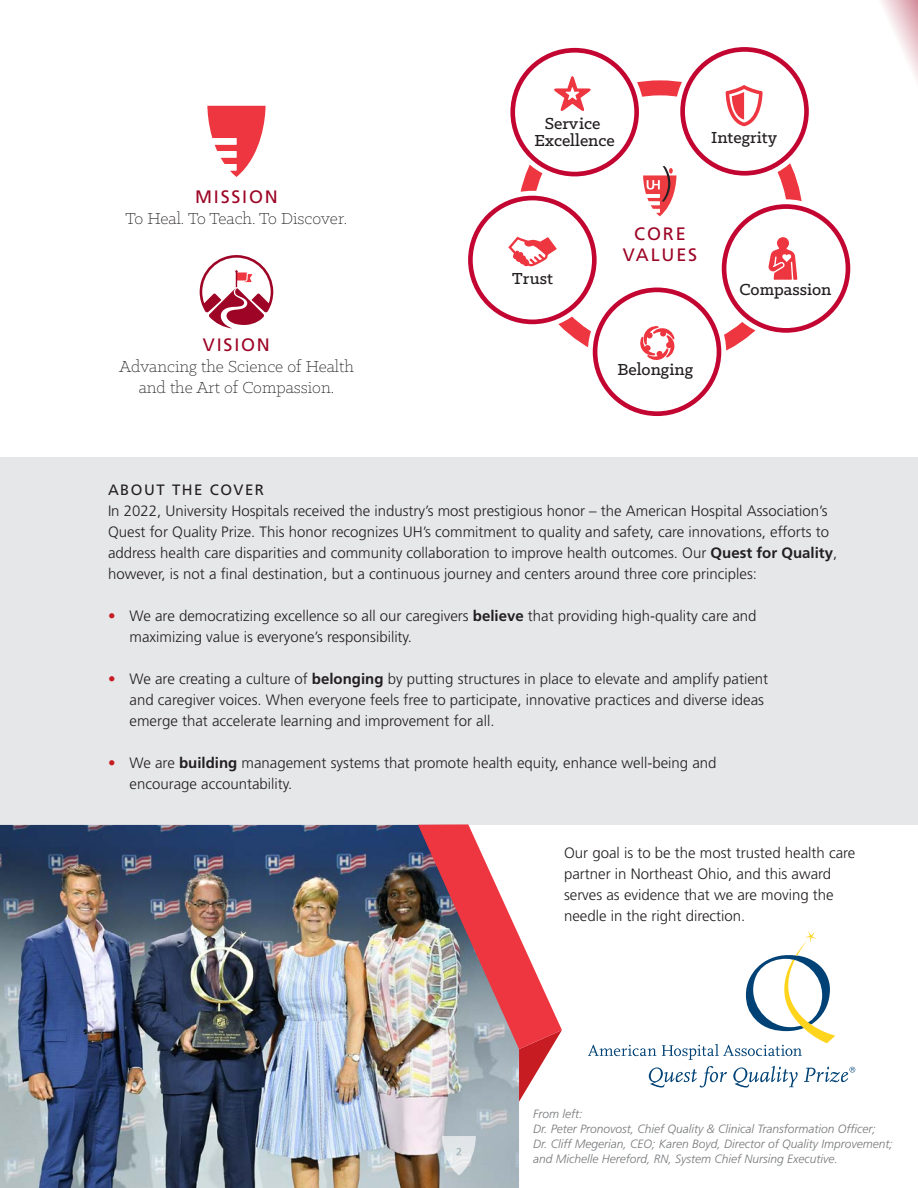
<style>
.page{position:relative;width:918px;height:1188px;background:#fff}
.page>*{position:absolute;margin:0;border:0;box-sizing:border-box;transform-origin:0 0}
.t1{font:500 18.15px/17.7px "Klinic Slab";color:#231f20;text-align:center}
.Body_Copy{font:300 18px/21px "Klinic Slab";color:#231f20;text-align:center}
.Body_Copy-2{font:18px "Frutiger LT Std";letter-spacing:.1em;color:#9d0425}
.t2{font:300 15px/21px "Frutiger LT Std";color:#231f20}
.t3{font:15px "Frutiger LT Std";letter-spacing:.1em;color:#231f20}
.t4{font:italic 300 12px "Frutiger LT Std";color:#76787b}
.s1{font-weight:700}
.s2{color:#c61c22}
</style>
<div class="page">
<div style="left:0;top:457px;width:918px;height:368px;background:#e6e7e9"></div>
<img style="left:0;top:825px;width:519px;height:363px">
<svg style="left:207px;top:106px;width:59px;height:71px"></svg>
<svg style="left:200px;top:255px;width:73px;height:74px"></svg>
<svg style="left:643px;top:166px;width:33px;height:50px"></svg>
<svg style="left:678px;top:45px;width:133px;height:133px"></svg>
<div style="left:675px;top:42px;width:139px;height:138px;border:5px solid #fff;border-radius:50%"></div>
<div style="left:691px;top:58px;width:107px;height:107px;background:#fff;border-radius:50%"></div>
<div style="left:685px;top:52px;width:119px;height:119px;border:12px solid #fff;border-radius:50%"></div>
<svg style="left:726px;top:85px;width:37px;height:41px"></svg>
<svg style="left:719px;top:202px;width:134px;height:133px"></svg>
<div style="left:717px;top:199px;width:138px;height:139px;border:5px solid #fff;border-radius:50%"></div>
<div style="left:733px;top:215px;width:107px;height:107px;background:#fff;border-radius:50%"></div>
<div style="left:726px;top:209px;width:120px;height:119px;border:12px solid #fff;border-radius:50%"></div>
<svg style="left:769px;top:237px;width:28px;height:43px"></svg>
<svg style="left:590px;top:285px;width:134px;height:133px"></svg>
<div style="left:588px;top:283px;width:138px;height:138px;border:5px solid #fff;border-radius:50%"></div>
<div style="left:604px;top:298px;width:107px;height:107px;background:#fff;border-radius:50%"></div>
<div style="left:597px;top:292px;width:120px;height:119px;border:12px solid #fff;border-radius:50%"></div>
<svg style="left:640px;top:326px;width:34px;height:34px"></svg>
<svg style="left:466px;top:193px;width:133px;height:134px"></svg>
<div style="left:463px;top:191px;width:139px;height:138px;border:5px solid #fff;border-radius:50%"></div>
<div style="left:479px;top:207px;width:107px;height:106px;background:#fff;border-radius:50%"></div>
<div style="left:473px;top:200px;width:119px;height:120px;border:12px solid #fff;border-radius:50%"></div>
<svg style="left:508px;top:237px;width:49px;height:29px"></svg>
<svg style="left:508px;top:45px;width:133px;height:134px"></svg>
<div style="left:506px;top:43px;width:138px;height:138px;border:5px solid #fff;border-radius:50%"></div>
<div style="left:521px;top:59px;width:107px;height:107px;background:#fff;border-radius:50%"></div>
<div style="left:515px;top:53px;width:119px;height:119px;border:12px solid #fff;border-radius:50%"></div>
<svg style="left:554px;top:76px;width:37px;height:35px"></svg>
<svg style="left:588px;top:1045px;width:68px;height:11px"></svg>
<svg style="left:662px;top:931px;width:173px;height:129px"></svg>
<svg style="left:649px;top:1066px;width:78px;height:22px"></svg>
<svg style="left:733px;top:1066px;width:65px;height:22px"></svg>
<svg style="left:804px;top:1067px;width:50px;height:15px"></svg>
<img style="left:418px;top:824px;width:144px;height:294px">
<svg style="left:854px;top:0;width:64px;height:1072px"></svg>
<svg style="left:441px;top:1135px;width:36px;height:42px"></svg>
<p class="Body_Copy-2" style="left:195px;top:186px;width:84px">MISSION</p>
<p class="Body_Copy" style="left:126px;top:207px;width:223px">To Heal. To Teach. To Discover.</p>
<p class="Body_Copy-2" style="left:203px;top:335px;width:69px">VISION</p>
<p class="Body_Copy" style="left:119px;top:356px;width:236px">Advancing the Science of Health and the Art of Compassion.</p>
<p class="t1" style="left:534px;top:114px;width:82px">Service<br>Excellence</p>
<p class="t1" style="left:711px;top:128px;width:67px">Integrity</p>
<p class="t1" style="left:512px;top:269px;width:42px">Trust</p>
<p class="Body_Copy-2" style="left:634px;top:223px;width:53px">CORE</p>
<p class="Body_Copy-2" style="left:623px;top:244px;width:76px">VALUES</p>
<p class="t1" style="left:617px;top:360px;width:77px">Belonging</p>
<p class="t1" style="left:739px;top:280px;width:94px">Compassion</p>
<p class="t3" style="left:108px;top:481px;width:158px">ABOUT THE COVER</p>
<p class="t2" style="left:108px;top:500px;width:731px">In 2022, University Hospitals received the industry’s most prestigious honor – the American Hospital Association’s Quest for Quality Prize. This honor recognizes UH’s commitment to quality and safety, care innovations, efforts to address health care disparities and community collaboration to improve health outcomes. Our <span class="s1">Quest for Quality</span>, however, is not a final destination, but a continuous journey and centers around three core principles:</p>
<p class="t2" style="left:130px;top:605px;width:629px;text-indent:-22px"><span class="s2">•</span> We are democratizing excellence so all our caregivers <span class="s1">believe</span> that providing high-quality care and maximizing value is everyone’s responsibility.</p>
<p class="t2" style="left:130px;top:668px;width:640px;text-indent:-22px"><span class="s2">•</span> We are creating a culture of <span class="s1">belonging</span> by putting structures in place to elevate and amplify patient and caregiver voices. When everyone feels free to participate, innovative practices and diverse ideas emerge that accelerate learning and improvement for all.</p>
<p class="t2" style="left:130px;top:752px;width:589px;text-indent:-22px"><span class="s2">•</span> We are <span class="s1">building</span> management systems that promote health equity, enhance well-being and encourage accountability.</p>
<p class="t2" style="left:564px;top:842px;width:293px">Our goal is to be the most trusted health care partner in Northeast Ohio, and this award serves as evidence that we are moving the needle in the right direction.</p>
<p class="t4" style="left:533px;top:1107px;width:51px">From left:</p>
<p class="t4" style="left:533px;top:1122px;width:344px">Dr. Peter Pronovost, Chief Quality &amp; Clinical Transformation Officer;</p>
<p class="t4" style="left:533px;top:1137px;width:361px">Dr. Cliff Megerian, CEO; Karen Boyd, Director of Quality Improvement;</p>
<p class="t4" style="left:533px;top:1152px;width:306px">and Michelle Hereford, RN, System Chief Nursing Executive.</p>
</div>
